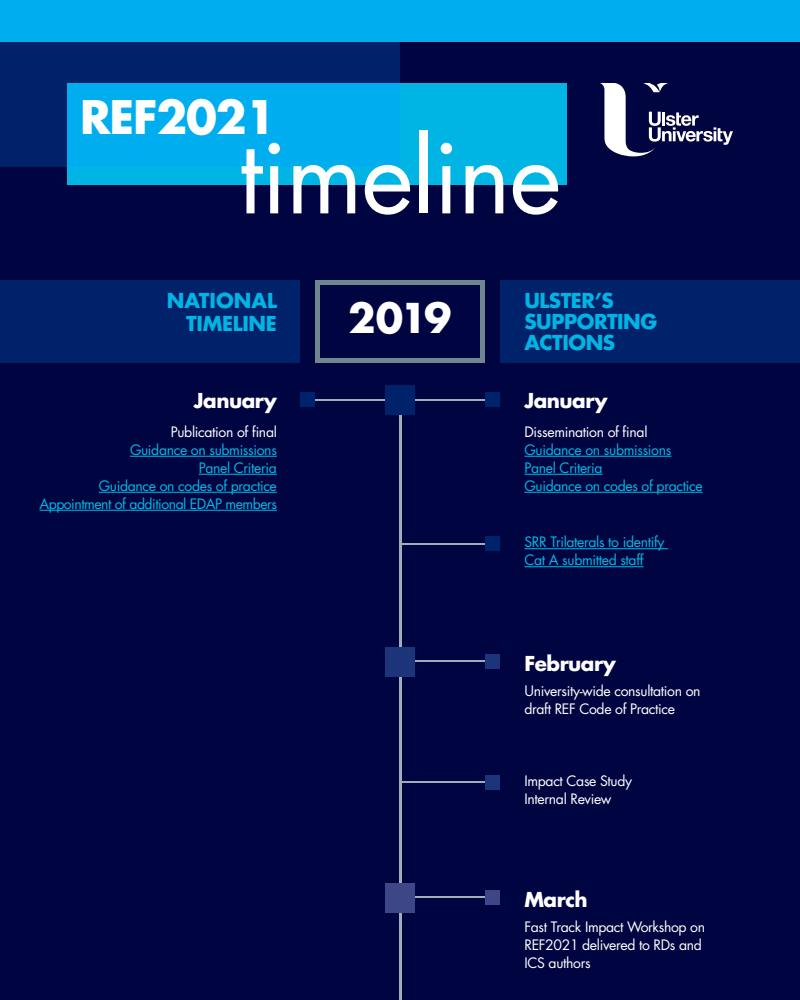
<style>
.page{position:relative;width:800px;height:1000px;background:#000541}
.page>*{position:absolute;margin:0;border:0;box-sizing:border-box;transform-origin:0 0}
.t1{font:100.3px "Futura LT";letter-spacing:-.015em;color:#fff}
.t2{font:700 45px "Futura LT";letter-spacing:-.025em;color:#fff}
.t3{font:700 40px "Futura LT";color:#fff}
.t4{font:700 20px/21px "Futura LT";letter-spacing:-.025em;color:#00b4e3}
.t5{font:700 20px "Futura LT";letter-spacing:-.025em;color:#fff}
.t6{font:700 20px "Futura LT";color:#00b4e3}
.t7{font:14px/18px "Futura LT";letter-spacing:-.025em;color:#00bbe6}
.t8{font:14px "Futura LT";letter-spacing:-.025em;color:#fff}
</style>
<div class="page">
<div style="left:500px;top:280px;width:300px;height:83px;background:#00226b"></div>
<div style="left:0;top:280px;width:300px;height:83px;background:#00226b"></div>
<div style="left:0;top:0;width:400px;height:167px;background:#00226b"></div>
<div style="left:67px;top:83px;width:500px;height:102px;background:#00b4e3"></div>
<div style="left:67px;top:83px;width:333px;height:84px;background:#00aeef"></div>
<hr style="left:399px;top:400px;width:2px;height:600px;background:#9dafb9">
<svg style="left:600px;top:83px;width:133px;height:73px"></svg>
<hr style="left:524px;top:456px;width:147px;height:1px;background:#00bbe6">
<hr style="left:524px;top:474px;width:79px;height:1px;background:#00bbe6">
<hr style="left:524px;top:492px;width:179px;height:1px;background:#00bbe6">
<hr style="left:130px;top:456px;width:147px;height:1px;background:#00bbe6">
<hr style="left:199px;top:474px;width:78px;height:1px;background:#00bbe6">
<hr style="left:99px;top:492px;width:178px;height:1px;background:#00bbe6">
<hr style="left:39px;top:510px;width:238px;height:1px;background:#00bbe6">
<hr style="left:524px;top:548px;width:144px;height:1px;background:#00bbe6">
<hr style="left:524px;top:566px;width:120px;height:1px;background:#00bbe6">
<hr style="left:400px;top:543px;width:100px;height:2px;background:#9dafb9">
<div style="left:485px;top:536px;width:15px;height:16px;background:#00226b"></div>
<hr style="left:400px;top:399px;width:100px;height:2px;background:#9dafb9">
<div style="left:485px;top:392px;width:15px;height:16px;background:#00226b"></div>
<hr style="left:300px;top:399px;width:100px;height:2px;background:#9dafb9">
<div style="left:300px;top:392px;width:15px;height:16px;background:#00226b"></div>
<hr style="left:400px;top:660px;width:100px;height:2px;background:#9dafb9">
<div style="left:485px;top:654px;width:15px;height:15px;background:#1c3479"></div>
<hr style="left:400px;top:782px;width:100px;height:2px;background:#9dafb9">
<div style="left:485px;top:775px;width:15px;height:15px;background:#1c3479"></div>
<hr style="left:400px;top:896px;width:100px;height:2px;background:#9dafb9">
<div style="left:485px;top:890px;width:15px;height:15px;background:#3d4788"></div>
<div style="left:385px;top:647px;width:30px;height:30px;background:#1c3479"></div>
<div style="left:385px;top:883px;width:30px;height:30px;background:#3d4788"></div>
<div style="left:385px;top:385px;width:30px;height:30px;background:#00226b"></div>
<div style="left:0;top:0;width:800px;height:42px;background:#00aeef"></div>
<svg style="left:315px;top:280px;width:170px;height:83px"></svg>
<p class="t2" style="left:80px;top:88px;width:198px">REF2021</p>
<p class="t1" style="left:238px;top:112px;width:325px">timeline</p>
<p class="t6" style="left:167px;top:288px;width:112px">NATIONAL</p>
<p class="t4" style="left:186px;top:313px;width:92px">TIMELINE</p>
<p class="t3" style="left:348px;top:292px;width:105px">2019</p>
<p class="t4" style="left:524px;top:290px;width:91px">ULSTER’S</p>
<p class="t4" style="left:524px;top:311px;width:134px">SUPPORTING<br>ACTIONS</p>
<p class="t5" style="left:194px;top:387px;width:84px">January</p>
<p class="t5" style="left:524px;top:387px;width:84px">January</p>
<p class="t8" style="left:524px;top:423px;width:125px">Dissemination of final</p>
<p class="t7" style="left:524px;top:441px;width:148px">Guidance on submissions</p>
<p class="t7" style="left:524px;top:459px;width:80px">Panel Criteria</p>
<p class="t7" style="left:524px;top:477px;width:180px">Guidance on codes of practice</p>
<p class="t8" style="left:171px;top:423px;width:108px">Publication of final</p>
<p class="t7" style="left:130px;top:441px;width:148px">Guidance on submissions</p>
<p class="t7" style="left:199px;top:459px;width:80px">Panel Criteria</p>
<p class="t7" style="left:99px;top:477px;width:180px">Guidance on codes of practice</p>
<p class="t7" style="left:39px;top:495px;width:239px">Appointment of additional EDAP members</p>
<p class="t7" style="left:524px;top:533px;width:142px">SRR Trilaterals to identify<br>Cat A submitted staff</p>
<p class="t5" style="left:524px;top:650px;width:93px">February</p>
<p class="t8" style="left:524px;top:681px;width:178px">University-wide consultation on</p>
<p class="t8" style="left:524px;top:699px;width:152px">draft REF Code of Practice</p>
<p class="t8" style="left:524px;top:772px;width:109px">Impact Case Study</p>
<p class="t8" style="left:524px;top:790px;width:89px">Internal Review</p>
<p class="t5" style="left:524px;top:886px;width:65px">March</p>
<p class="t8" style="left:524px;top:917px;width:182px">Fast Track Impact Workshop on</p>
<p class="t8" style="left:524px;top:935px;width:179px">REF2021 delivered to RDs and</p>
<p class="t8" style="left:524px;top:953px;width:68px">ICS authors</p>
</div>
